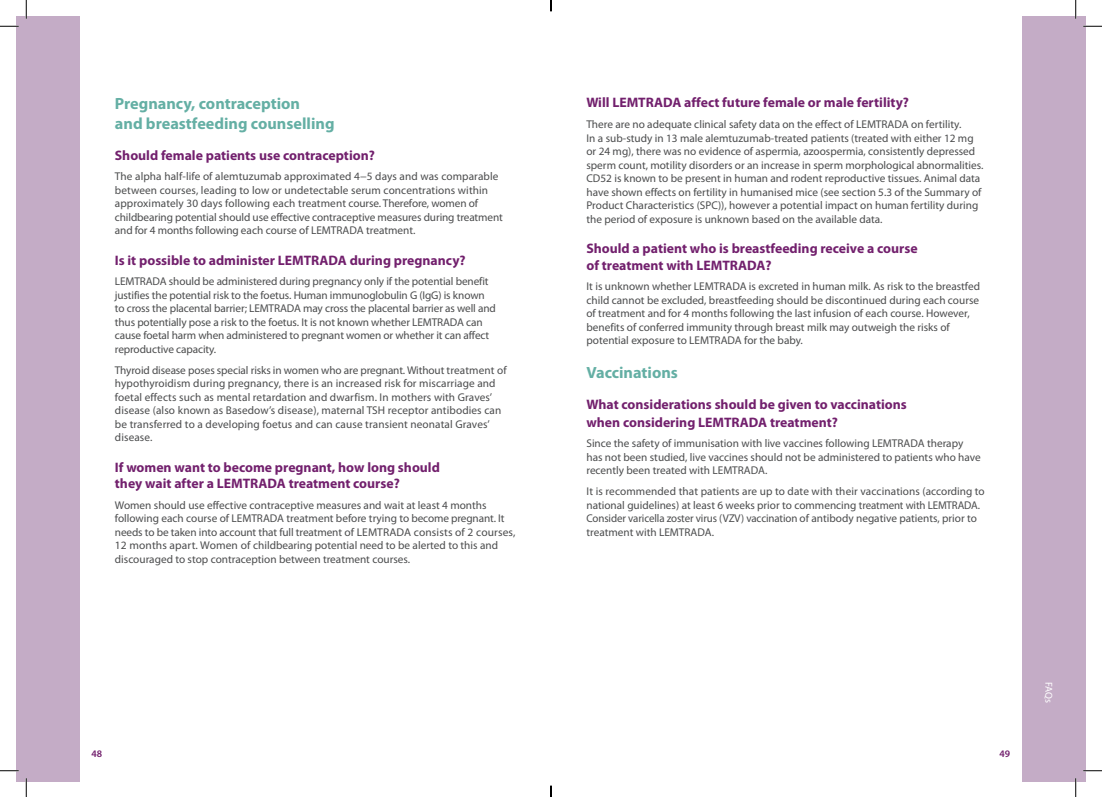
<style>
.page{position:relative;width:1102px;height:797px;background:#fff}
.page>*{position:absolute;margin:0;border:0;box-sizing:border-box;transform-origin:0 0}
.t1{font:700 16.25px/19.5px "Myriad Pro";color:#64afa4}
.t2{font:700 13.75px/16.5px "Myriad Pro";color:#72206d}
.t3{font:11.25px/13.5px "Myriad Pro";color:#4b4c4d}
.t4{font:600 10px "Myriad Pro";color:#72206d}
.t5{font:10px "Myriad Pro";color:#fff}
</style>
<div class="page">
<div style="left:1022px;top:16px;width:64px;height:765px;background:#c4acc6"></div>
<div style="left:16px;top:16px;width:63px;height:765px;background:#c4acc6"></div>
<svg style="left:0;top:25px;width:19px;height:2px"></svg>
<svg style="left:1083px;top:25px;width:18px;height:2px"></svg>
<svg style="left:0;top:770px;width:19px;height:1px"></svg>
<svg style="left:1083px;top:770px;width:18px;height:1px"></svg>
<svg style="left:25px;top:0;width:2px;height:19px"></svg>
<svg style="left:25px;top:778px;width:2px;height:19px"></svg>
<svg style="left:1075px;top:0;width:1px;height:19px"></svg>
<svg style="left:1074px;top:778px;width:2px;height:19px"></svg>
<svg style="left:550px;top:785px;width:1px;height:12px"></svg>
<p class="t1" style="left:115px;top:94px;width:221px">Pregnancy, contraception<br>and breastfeeding counselling</p>
<p class="t2" style="left:115px;top:146px;width:261px">Should female patients use contraception?</p>
<p class="t3" style="left:115px;top:169px;width:389px">The alpha half-life of alemtuzumab approximated 4−5 days and was comparable between courses, leading to low or undetectable serum concentrations within approximately 30 days following each treatment course. Therefore, women of childbearing potential should use effective contraceptive measures during treatment and for 4 months following each course of LEMTRADA treatment.</p>
<p class="t2" style="left:115px;top:251px;width:352px">Is it possible to administer LEMTRADA during pregnancy?</p>
<p class="t3" style="left:115px;top:275px;width:382px">LEMTRADA should be administered during pregnancy only if the potential benefit justifies the potential risk to the foetus. Human immunoglobulin G (IgG) is known to cross the placental barrier; LEMTRADA may cross the placental barrier as well and thus potentially pose a risk to the foetus. It is not known whether LEMTRADA can cause foetal harm when administered to pregnant women or whether it can affect reproductive capacity.</p>
<p class="t3" style="left:115px;top:363px;width:393px">Thyroid disease poses special risks in women who are pregnant. Without treatment of hypothyroidism during pregnancy, there is an increased risk for miscarriage and foetal effects such as mental retardation and dwarfism. In mothers with Graves’ disease (also known as Basedow’s disease), maternal TSH receptor antibodies can be transferred to a developing foetus and can cause transient neonatal Graves’ disease.</p>
<p class="t2" style="left:115px;top:458px;width:326px">If women want to become pregnant, how long should they wait after a LEMTRADA treatment course?</p>
<p class="t3" style="left:115px;top:498px;width:402px">Women should use effective contraceptive measures and wait at least 4 months following each course of LEMTRADA treatment before trying to become pregnant. It needs to be taken into account that full treatment of LEMTRADA consists of 2 courses, 12 months apart. Women of childbearing potential need to be alerted to this and discouraged to stop contraception between treatment courses.</p>
<p class="t2" style="left:586px;top:94px;width:324px">Will LEMTRADA affect future female or male fertility?</p>
<p class="t3" style="left:586px;top:117px;width:398px">There are no adequate clinical safety data on the effect of LEMTRADA on fertility.<br>In a sub-study in 13 male alemtuzumab-treated patients (treated with either 12 mg or 24 mg), there was no evidence of aspermia, azoospermia, consistently depressed sperm count, motility disorders or an increase in sperm morphological abnormalities.<br>CD52 is known to be present in human and rodent reproductive tissues. Animal data have shown effects on fertility in humanised mice (see section 5.3 of the Summary of Product Characteristics (SPC)), however a potential impact on human fertility during the period of exposure is unknown based on the available data.</p>
<p class="t2" style="left:586px;top:240px;width:332px">Should a patient who is breastfeeding receive a course of treatment with LEMTRADA?</p>
<p class="t3" style="left:586px;top:280px;width:395px">It is unknown whether LEMTRADA is excreted in human milk. As risk to the breastfed child cannot be excluded, breastfeeding should be discontinued during each course of treatment and for 4 months following the last infusion of each course. However, benefits of conferred immunity through breast milk may outweigh the risks of potential exposure to LEMTRADA for the baby.</p>
<p class="t1" style="left:586px;top:362px;width:93px">Vaccinations</p>
<p class="t2" style="left:586px;top:395px;width:322px;line-height:18px">What considerations should be given to vaccinations when considering LEMTRADA treatment?</p>
<p class="t3" style="left:586px;top:437px;width:396px">Since the safety of immunisation with live vaccines following LEMTRADA therapy has not been studied, live vaccines should not be administered to patients who have recently been treated with LEMTRADA.</p>
<p class="t3" style="left:586px;top:484px;width:400px">It is recommended that patients are up to date with their vaccinations (according to national guidelines) at least 6 weeks prior to commencing treatment with LEMTRADA.<br>Consider varicella zoster virus (VZV) vaccination of antibody negative patients, prior to treatment with LEMTRADA.</p>
<p class="t4" style="left:91px;top:747px;width:12px">48</p>
<p class="t4" style="left:999px;top:747px;width:12px">49</p>
<p class="t5" style="left:1054px;top:682px;width:22px;rotate:90deg">FAQs</p>
</div>
